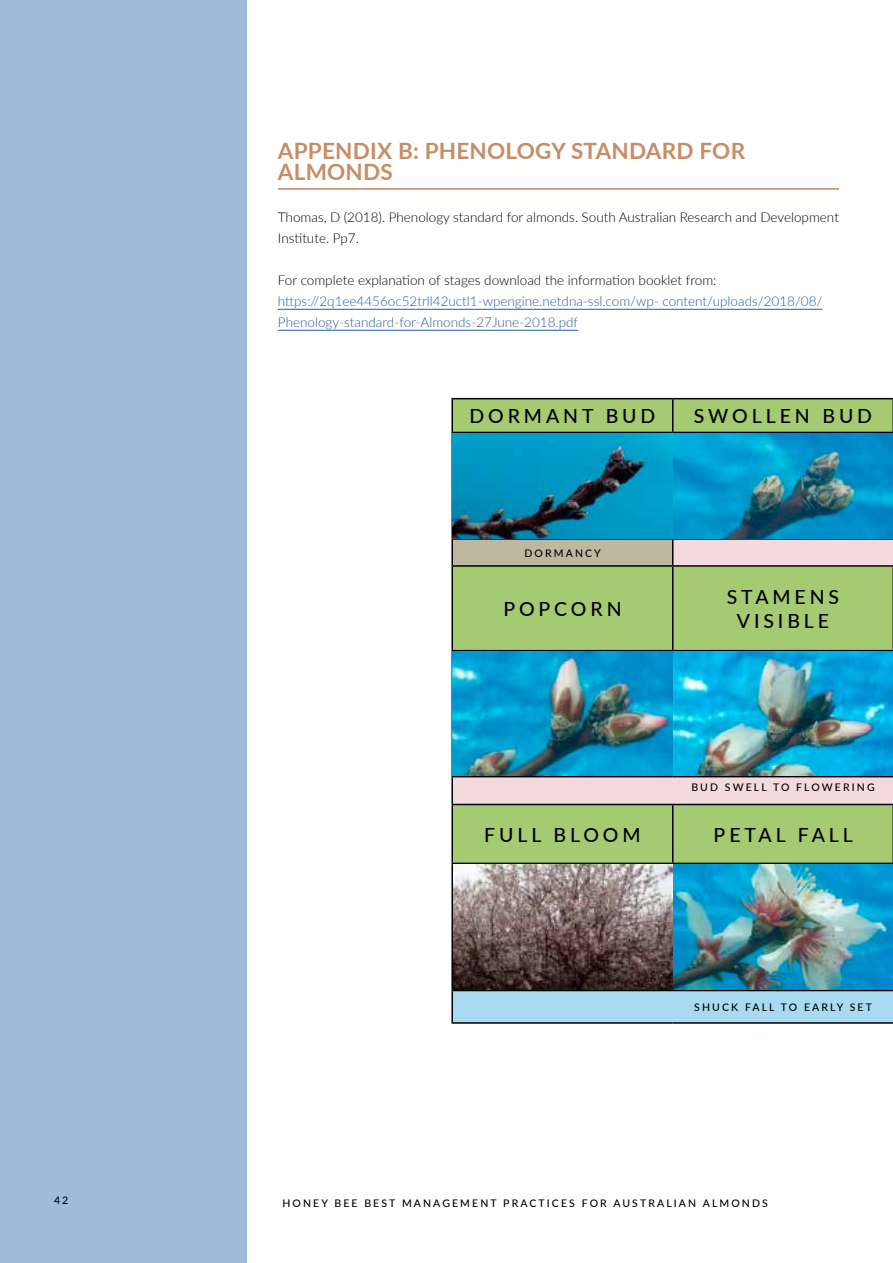
<style>
.page{position:relative;width:893px;height:1263px;background:#fff}
.page>*{position:absolute;margin:0;border:0;box-sizing:border-box;transform-origin:0 0}
.t1{font:700 22.5px/21px "Lato";letter-spacing:.01em;color:#c78d66}
.t2{font:500 19.5px/23.4px "Lato";letter-spacing:.2em;color:#000;text-align:center}
.t3{font:300 13.5px/21px "Lato";color:#000}
.t4{font:300 13.5px/21px "Lato";color:#275b9b}
.t5{font:500 10.5px "Lato";letter-spacing:.2em;color:#000}
</style>
<div class="page">
<div style="left:0;top:0;width:246px;height:1263px;background:#a0bbd9"></div>
<div style="left:452px;top:777px;width:441px;height:27px;background:#f4dadd"></div>
<div style="left:452px;top:990px;width:441px;height:33px;background:#a8dbf2"></div>
<hr style="left:451px;top:398px;width:222px;height:1px;background:#000">
<hr style="left:451px;top:399px;width:2px;height:33px;background:#000">
<hr style="left:451px;top:432px;width:222px;height:1px;background:#000">
<hr style="left:451px;top:433px;width:2px;height:105px;background:#000">
<svg style="left:452px;top:398px;width:441px;height:35px;background:#96b968"></svg>
<hr style="left:892px;top:433px;width:1px;height:105px;background:#000">
<hr style="left:451px;top:538px;width:222px;height:2px;background:#000">
<hr style="left:451px;top:540px;width:2px;height:25px;background:#000">
<hr style="left:451px;top:565px;width:222px;height:2px;background:#000">
<hr style="left:451px;top:567px;width:2px;height:83px;background:#000">
<hr style="left:451px;top:650px;width:222px;height:1px;background:#000">
<hr style="left:451px;top:651px;width:2px;height:125px;background:#000">
<svg style="left:452px;top:538px;width:441px;height:113px;background:#a9c27f"></svg>
<hr style="left:892px;top:651px;width:1px;height:125px;background:#000">
<hr style="left:451px;top:805px;width:2px;height:58px;background:#000">
<hr style="left:451px;top:864px;width:2px;height:126px;background:#000">
<hr style="left:892px;top:864px;width:1px;height:126px;background:#000">
<hr style="left:451px;top:776px;width:222px;height:1px;background:#000">
<hr style="left:451px;top:777px;width:2px;height:27px;background:#000">
<hr style="left:673px;top:776px;width:220px;height:1px;background:#000">
<hr style="left:451px;top:804px;width:222px;height:1px;background:#000">
<hr style="left:451px;top:863px;width:222px;height:1px;background:#000">
<svg style="left:452px;top:804px;width:441px;height:60px;background:#9cc06c"></svg>
<hr style="left:451px;top:990px;width:222px;height:1px;background:#000">
<hr style="left:451px;top:991px;width:2px;height:31px;background:#000">
<hr style="left:451px;top:1022px;width:222px;height:2px;background:#000">
<hr style="left:673px;top:1022px;width:220px;height:2px;background:#000">
<hr style="left:673px;top:990px;width:220px;height:1px;background:#000">
<img style="left:453px;top:433px;width:439px;height:105px">
<img style="left:453px;top:651px;width:439px;height:125px">
<img style="left:453px;top:864px;width:439px;height:126px">
<hr style="left:278px;top:188px;width:561px;height:1px;background:#c78d66">
<hr style="left:278px;top:189px;width:561px;height:1px;background:#c78d66">
<hr style="left:278px;top:309px;width:544px;height:1px;background:#275b9b">
<hr style="left:278px;top:330px;width:300px;height:1px;background:#275b9b">
<h1 class="t1" style="left:278px;top:139px;width:469px">APPENDIX B: PHENOLOGY STANDARD FOR<br>ALMONDS</h1>
<p class="t3" style="left:278px;top:206px;width:562px">Thomas, D (2018). Phenology standard for almonds. South Australian Research and Development<br>Institute. Pp7.</p>
<p class="t3" style="left:278px;top:269px;width:440px">For complete explanation of stages download the information booklet from:</p>
<p class="t4" style="left:278px;top:290px;width:546px">https://2q1ee4456oc52trll42uctl1-wpengine.netdna-ssl.com/wp- content/uploads/2018/08/<br>Phenology-standard-for-Almonds-27June-2018.pdf</p>
<h2 class="t2" style="left:469px;top:404px;width:187px">DORMANT BUD</h2>
<h2 class="t2" style="left:694px;top:404px;width:180px">SWOLLEN BUD</h2>
<p class="t5" style="left:524px;top:545px;width:78px">DORMANCY</p>
<h2 class="t2" style="left:503px;top:596px;width:120px">POPCORN</h2>
<h2 class="t2" style="left:727px;top:585px;width:114px">STAMENS<br>VISIBLE</h2>
<p class="t5" style="left:691px;top:780px;width:185px">BUD SWELL TO FLOWERING</p>
<h2 class="t2" style="left:484px;top:822px;width:158px">FULL BLOOM</h2>
<h2 class="t2" style="left:714px;top:822px;width:141px">PETAL FALL</h2>
<p class="t5" style="left:694px;top:999px;width:179px">SHUCK FALL TO EARLY SET</p>
<p class="t5" style="left:54px;top:1193px;width:16px">42</p>
<p class="t5" style="left:282px;top:1195px;width:487px">HONEY BEE BEST MANAGEMENT PRACTICES FOR AUSTRALIAN ALMONDS</p>
</div>
